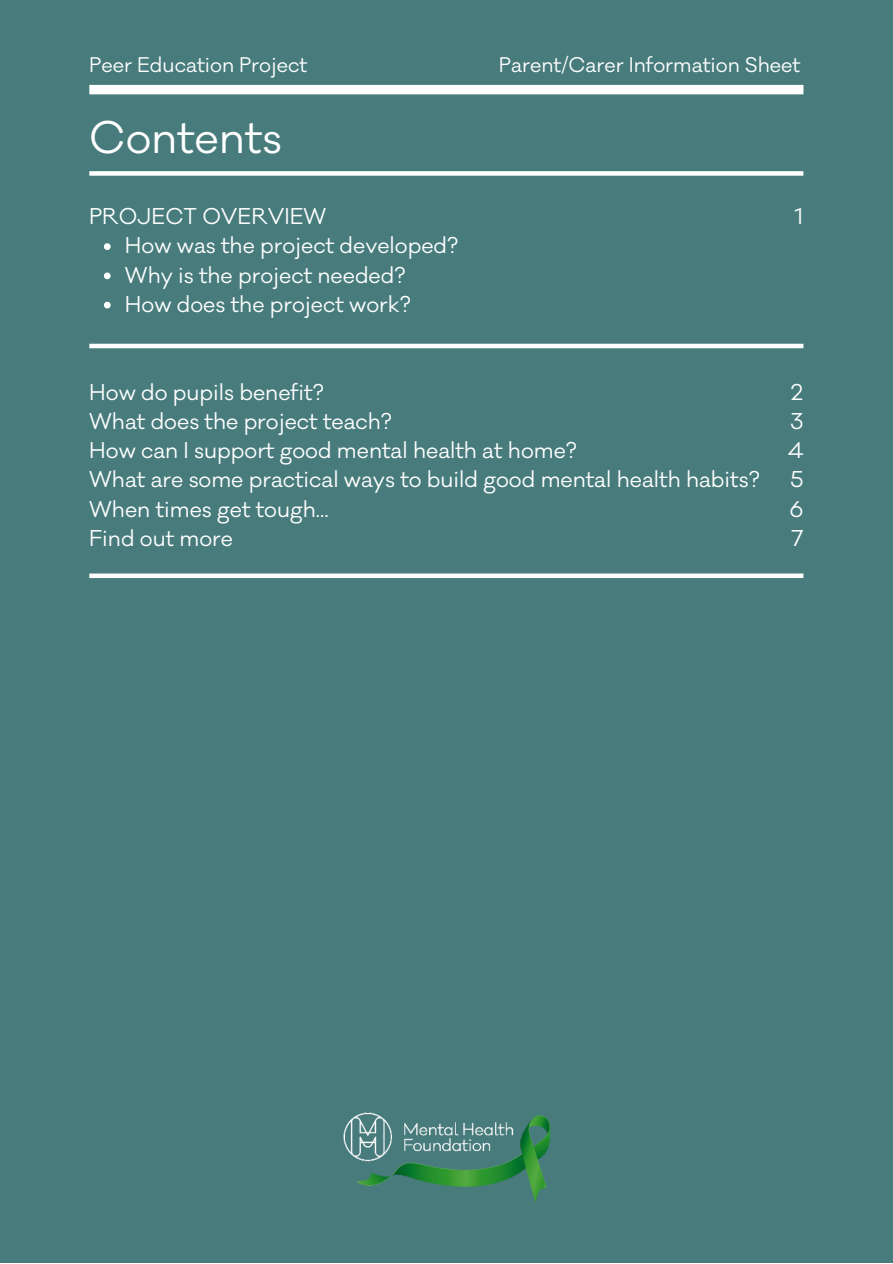
<style>
.page{position:relative;width:893px;height:1264px;background:#fff}
.page>*{position:absolute;margin:0;border:0;box-sizing:border-box;transform-origin:0 0}
.t1{font:42px "Galano Classic";color:#fff}
.t2{font:21px/29.2px "Galano Classic";color:#fff}
.t3{font:19.5px "Galano Classic";color:#fff}
</style>
<div class="page">
<div style="left:0;top:0;width:892px;height:1262px;background:#487b7c"></div>
<div style="left:89px;top:85px;width:714px;height:9px;background:#fff"></div>
<svg style="left:89px;top:171px;width:714px;height:5px;background:#edf2f2"></svg>
<svg style="left:104px;top:243px;width:7px;height:7px"></svg>
<svg style="left:104px;top:272px;width:7px;height:7px"></svg>
<svg style="left:104px;top:302px;width:7px;height:6px"></svg>
<svg style="left:89px;top:573px;width:714px;height:5px;background:#ecf1f1"></svg>
<img style="left:343px;top:1112px;width:208px;height:90px">
<hr style="left:89px;top:344px;width:714px;height:4px;background:#fff">
<p class="t3" style="left:89px;top:52px;width:219px">Peer Education Project</p>
<p class="t3" style="left:499px;top:52px;width:303px">Parent/Carer Information Sheet</p>
<h1 class="t1" style="left:89px;top:110px;width:194px">Contents</h1>
<p class="t2" style="left:89px;top:202px;width:238px">PROJECT OVERVIEW</p>
<p class="t2" style="left:125px;top:231px;width:335px">How was the project developed?<br>Why is the project needed?<br>How does the project work?</p>
<p class="t2" style="left:89px;top:377px;width:671px">How do pupils benefit?<br>What does the project teach?<br>How can I support good mental health at home?<br>What are some practical ways to build good mental health habits?<br>When times get tough...<br>Find out more</p>
<p class="t2" style="left:794px;top:202px;width:11px">1</p>
<p class="t2" style="left:787px;top:377px;width:17px;text-align:justify">2<br>3<br>4<br>5<br>6<br>7</p>
</div>
